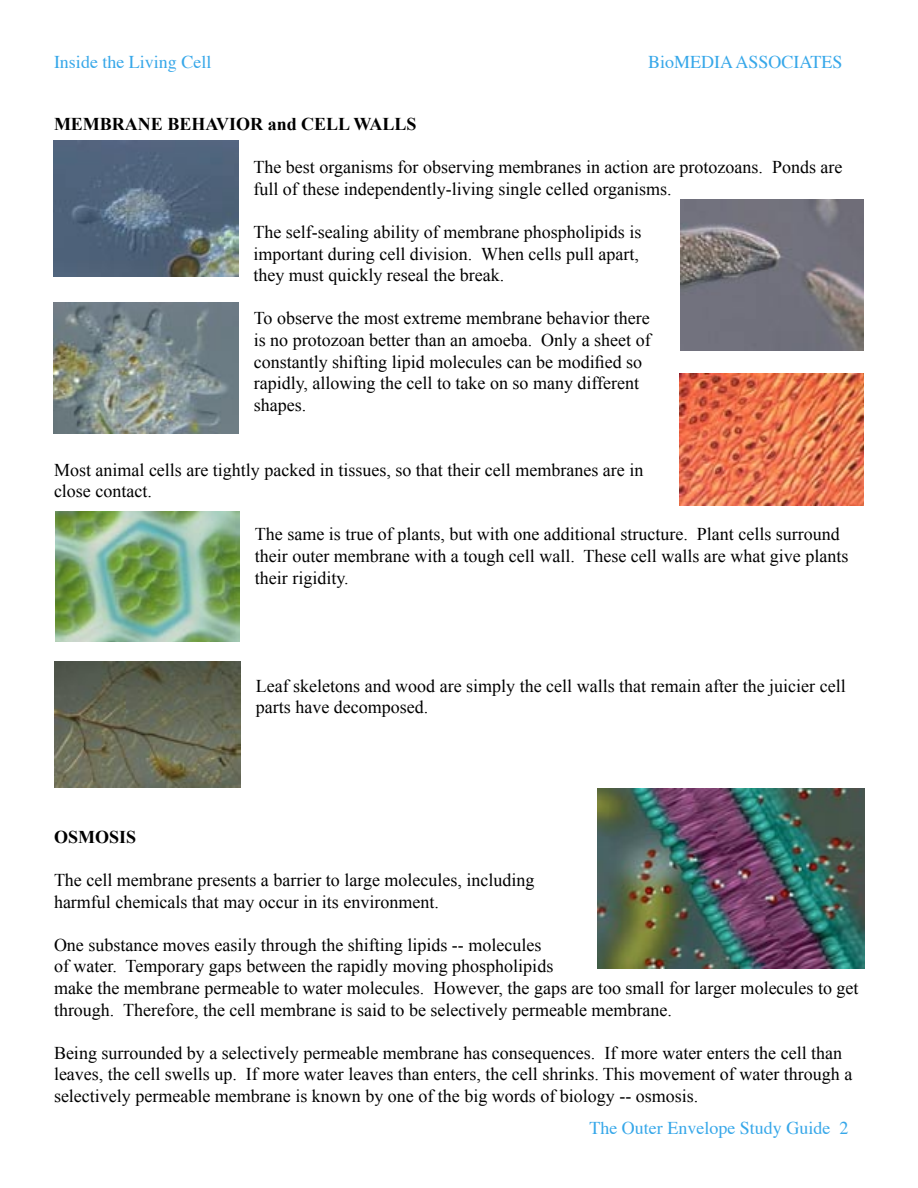
<style>
.page{position:relative;width:918px;height:1188px;background:#fff}
.page>*{position:absolute;margin:0;border:0;box-sizing:border-box;transform-origin:0 0}
.t1{font:18px/21.6px "Times New Roman";color:#000}
.t2{font:18px "Times";color:#36a7e9}
.t3{font:700 18px "Times New Roman";color:#000}
</style>
<div class="page">
<img style="left:54px;top:141px;width:184px;height:136px">
<img style="left:681px;top:200px;width:183px;height:151px">
<img style="left:54px;top:303px;width:185px;height:130px">
<img style="left:680px;top:374px;width:184px;height:131px">
<img style="left:56px;top:512px;width:184px;height:130px">
<img style="left:54px;top:662px;width:187px;height:125px">
<img style="left:598px;top:789px;width:266px;height:180px">
<p class="t2" style="left:54px;top:50px;width:159px">Inside the Living Cell</p>
<p class="t2" style="left:648px;top:50px;width:196px">BioMEDIA ASSOCIATES</p>
<p class="t3" style="left:54px;top:114px;width:364px">MEMBRANE BEHAVIOR and CELL WALLS</p>
<p class="t1" style="left:253px;top:156px;width:591px">The best organisms for observing membranes in action are protozoans. Ponds are full of these independently-living single celled organisms.</p>
<p class="t1" style="left:253px;top:221px;width:389px">The self-sealing ability of membrane phospholipids is important during cell division. When cells pull apart, they must quickly reseal the break.</p>
<p class="t1" style="left:254px;top:307px;width:398px">To observe the most extreme membrane behavior there is no protozoan better than an amoeba. Only a sheet of constantly shifting lipid molecules can be modified so rapidly, allowing the cell to take on so many different shapes.</p>
<p class="t1" style="left:54px;top:459px;width:591px">Most animal cells are tightly packed in tissues, so that their cell membranes are in close contact.</p>
<p class="t1" style="left:255px;top:523px;width:595px">The same is true of plants, but with one additional structure. Plant cells surround their outer membrane with a tough cell wall. These cell walls are what give plants their rigidity.</p>
<p class="t1" style="left:256px;top:675px;width:591px">Leaf skeletons and wood are simply the cell walls that remain after the juicier cell parts have decomposed.</p>
<p class="t3" style="left:54px;top:826px;width:84px">OSMOSIS</p>
<p class="t1" style="left:54px;top:869px;width:482px">The cell membrane presents a barrier to large molecules, including harmful chemicals that may occur in its environment.</p>
<p class="t1" style="left:54px;top:934px;width:806px">One substance moves easily through the shifting lipids -- molecules<br>of water. Temporary gaps between the rapidly moving phospholipids<br>make the membrane permeable to water molecules. However, the gaps are too small for larger molecules to get through. Therefore, the cell membrane is said to be selectively permeable membrane.</p>
<p class="t1" style="left:54px;top:1042px;width:800px">Being surrounded by a selectively permeable membrane has consequences. If more water enters the cell than leaves, the cell swells up. If more water leaves than enters, the cell shrinks. This movement of water through a selectively permeable membrane is known by one of the big words of biology -- osmosis.</p>
<p class="t2" style="left:590px;top:1117px;width:260px">The Outer Envelope Study Guide 2</p>
</div>
